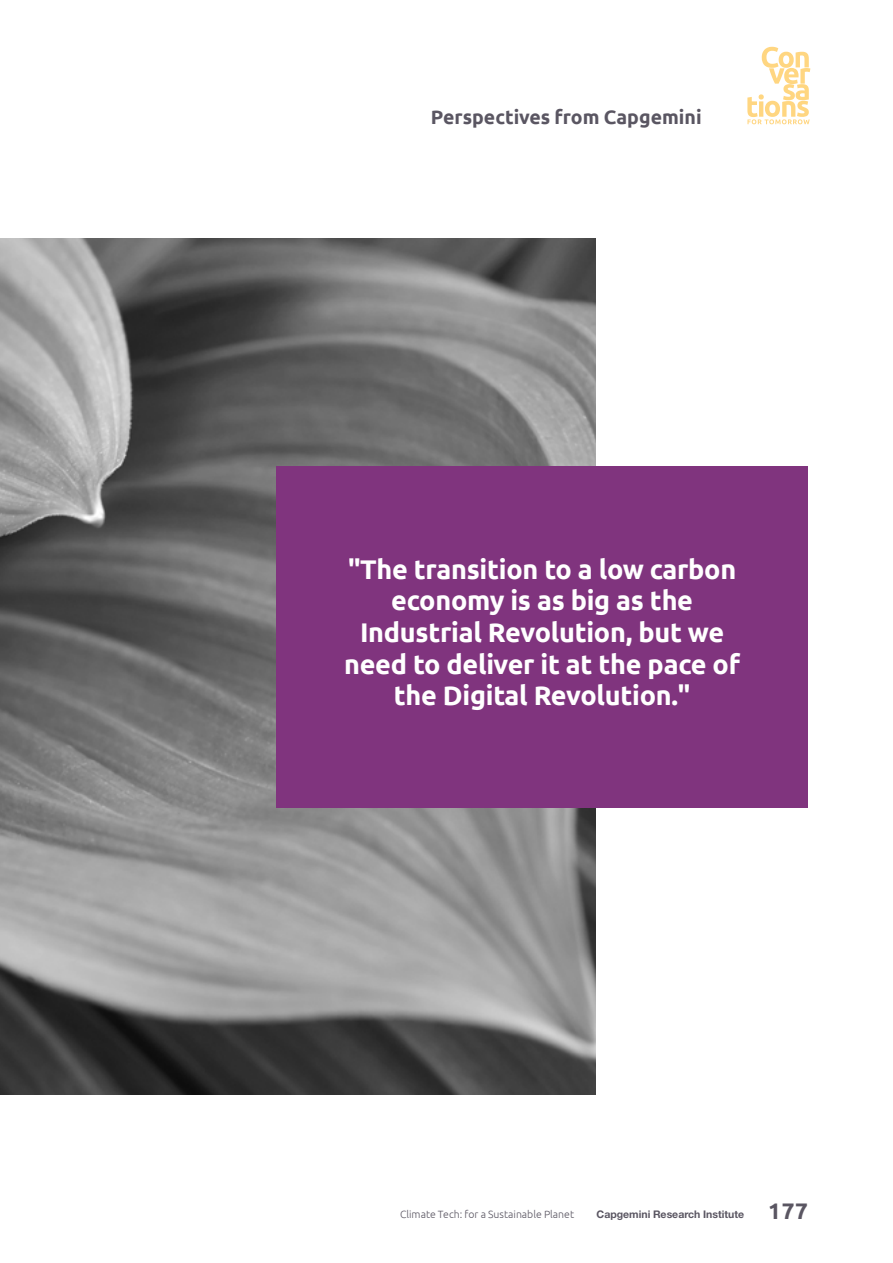
<style>
.page{position:relative;width:893px;height:1263px;background:#fff}
.page>*{position:absolute;margin:0;border:0;box-sizing:border-box;transform-origin:0 0}
.t1{font:700 27px/31.5px "Ubuntu";letter-spacing:-.01em;color:#fff;text-align:center}
.t2{font:700 19.5px "Ubuntu";color:#5a5662}
.t3{font:300 10.5px "Ubuntu";color:#5a5662}
.t4{font:700 10.5px "Helvetica Neue LT Std";color:#5a5662}
.s1{font-family:"Ubuntu";font-size:22.5px}
</style>
<div class="page">
<svg style="left:747px;top:47px;width:63px;height:77px"></svg>
<img style="left:0;top:238px;width:595px;height:856px">
<div style="left:276px;top:466px;width:532px;height:342px;background:#80347e"></div>
<p class="t2" style="left:431px;top:106px;width:272px">Perspectives from Capgemini</p>
<p class="t1" style="left:344px;top:553px;width:397px">"The transition to a low carbon economy is as big as the<br>Industrial Revolution, but we need to deliver it at the pace of the Digital Revolution."</p>
<p class="t3" style="left:400px;top:1208px;width:176px">Climate Tech: for a Sustainable Planet</p>
<p class="t4" style="left:597px;top:1207px;width:213px">Capgemini Research Institute <span class="s1">177</span></p>
</div>
